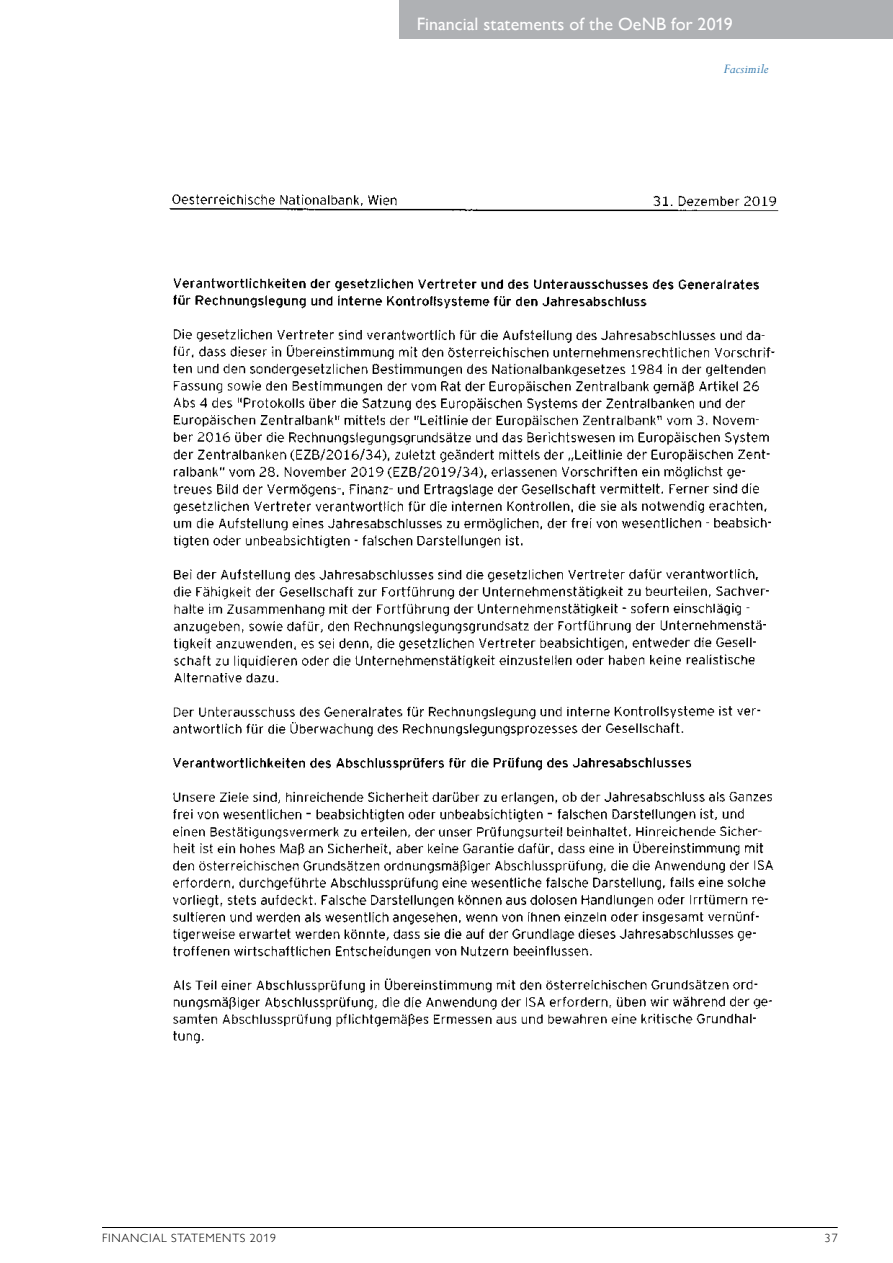
<style>
.page{position:relative;width:893px;height:1263px;background:#fff}
.page>*{position:absolute;margin:0;border:0;box-sizing:border-box;transform-origin:0 0}
.t1{font:500 18px "Gill Sans MT Pro";color:#fff}
.t2{font:italic 15px "Perpetua Std";letter-spacing:.005em;color:#397db0}
.t3{font:300 12px "Gill Sans MT Pro";letter-spacing:.06em;color:#000}
</style>
<div class="page">
<div style="left:400px;top:0;width:493px;height:38px;background:#afb1b4"></div>
<hr style="left:102px;top:1227px;width:736px;height:1px;background:#000">
<img style="left:169px;top:194px;width:610px;height:850px">
<p class="t1" style="left:417px;top:13px;width:317px">Financial statements of the OeNB for 2019</p>
<p class="t2" style="left:724px;top:61px;width:46px">Facsimile</p>
<p class="t3" style="left:102px;top:1231px;width:175px">FINANCIAL STATEMENTS 2019</p>
<p class="t3" style="left:825px;top:1231px;width:14px">37</p>
</div>
